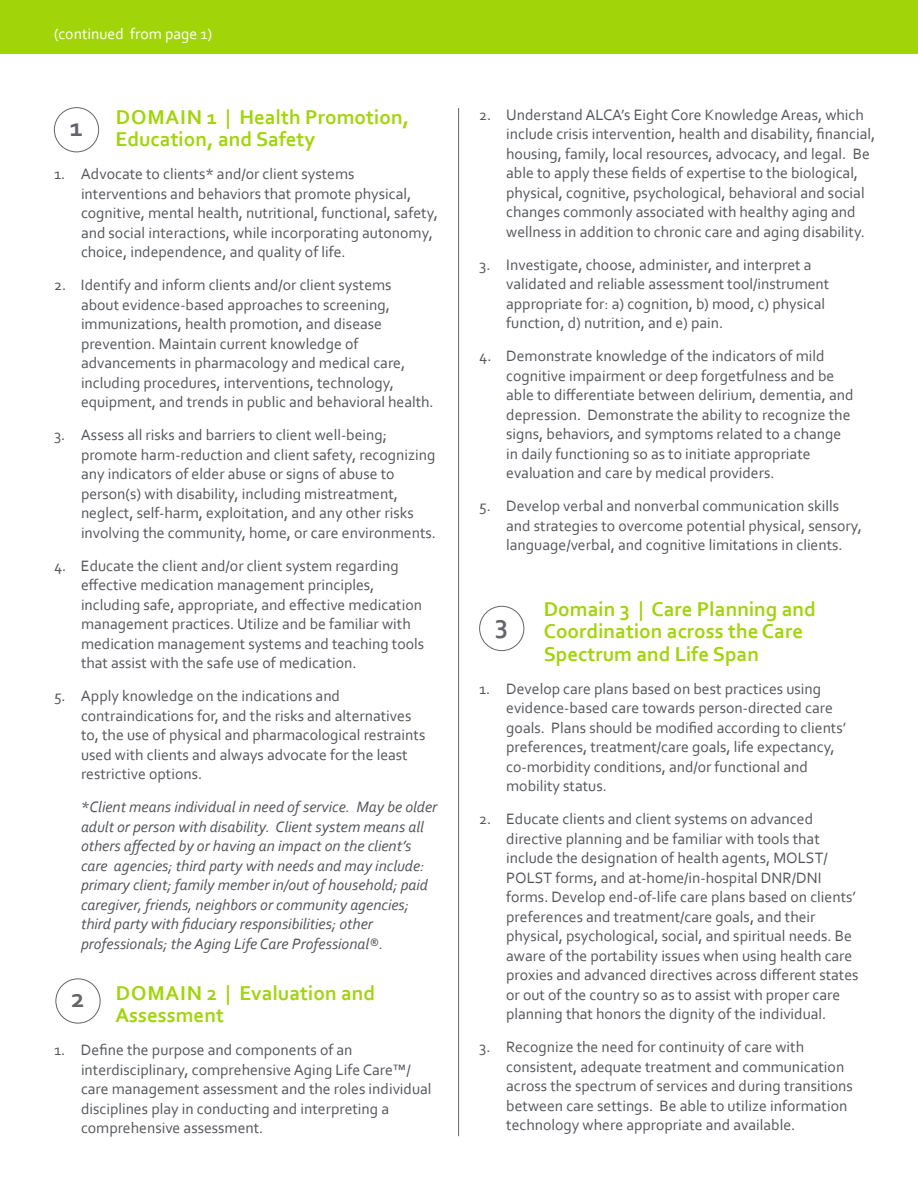
<style>
.page{position:relative;width:918px;height:1188px;background:#fff}
.page>*{position:absolute;margin:0;border:0;box-sizing:border-box;transform-origin:0 0}
.t1{font:700 27px "Corbel";color:#63656a}
.t2{font:700 21px/22.5px "Corbel";color:#a2d40a}
.t3{font:15.75px/19.5px "Corbel";color:#54555a}
.t4{font:italic 15.75px/19.5px "Corbel";color:#54555a}
.t5{font:15.75px "Corbel";color:#fff}
</style>
<div class="page">
<div style="left:1px;top:0;width:917px;height:54px;background:#a2d40a"></div>
<hr style="left:458px;top:108px;width:1px;height:1028px;background:#63656a">
<div style="left:54px;top:107px;width:45px;height:45px;border:1px solid #63656a;border-radius:50%"></div>
<div style="left:55px;top:978px;width:46px;height:46px;border:1px solid #63656a;border-radius:50%"></div>
<div style="left:479px;top:606px;width:45px;height:45px;border:1px solid #63656a;border-radius:50%"></div>
<p class="t5" style="left:54px;top:24px;width:160px">(continued from page 1)</p>
<p class="t2" style="left:116px;top:105px;width:295px">DOMAIN 1 | Health Promotion,<br>Education, and Safety</p>
<p class="t3" style="left:81px;top:164px;width:358px;text-indent:-27px">1. Advocate to clients* and/or client systems interventions and behaviors that promote physical, cognitive, mental health, nutritional, functional, safety, and social interactions, while incorporating autonomy, choice, independence, and quality of life.</p>
<p class="t3" style="left:81px;top:275px;width:354px;text-indent:-27px">2. Identify and inform clients and/or client systems<br>about evidence-based approaches to screening, immunizations, health promotion, and disease prevention. Maintain current knowledge of advancements in pharmacology and medical care, including procedures, interventions, technology, equipment, and trends in public and behavioral health.</p>
<p class="t3" style="left:81px;top:425px;width:357px;text-indent:-27px">3. Assess all risks and barriers to client well-being; promote harm-reduction and client safety, recognizing any indicators of elder abuse or signs of abuse to person(s) with disability, including mistreatment, neglect, self-harm, exploitation, and any other risks involving the community, home, or care environments.</p>
<p class="t3" style="left:81px;top:555px;width:345px;text-indent:-27px">4. Educate the client and/or client system regarding effective medication management principles, including safe, appropriate, and effective medication management practices. Utilize and be familiar with medication management systems and teaching tools that assist with the safe use of medication.</p>
<p class="t3" style="left:81px;top:686px;width:346px;text-indent:-27px">5. Apply knowledge on the indications and contraindications for, and the risks and alternatives to, the use of physical and pharmacological restraints used with clients and always advocate for the least restrictive options.</p>
<p class="t4" style="left:81px;top:797px;width:358px">*Client means individual in need of service. May be older adult or person with disability. Client system means all others affected by or having an impact on the client’s care agencies; third party with needs and may include: primary client; family member in/out of household; paid caregiver, friends, neighbors or community agencies; third party with fiduciary responsibilities; other professionals; the Aging Life Care Professional®.</p>
<p class="t2" style="left:116px;top:981px;width:261px">DOMAIN 2 | Evaluation and<br>Assessment</p>
<p class="t3" style="left:81px;top:1040px;width:352px;text-indent:-27px">1. Define the purpose and components of an interdisciplinary, comprehensive Aging Life Care™/ care management assessment and the roles individual disciplines play in conducting and interpreting a comprehensive assessment.</p>
<p class="t1" style="left:70px;top:110px;width:15px">1</p>
<p class="t1" style="left:71px;top:981px;width:15px">2</p>
<p class="t3" style="left:506px;top:104px;width:370px;text-indent:-27px">2. Understand ALCA’s Eight Core Knowledge Areas, which include crisis intervention, health and disability, financial, housing, family, local resources, advocacy, and legal. Be able to apply these fields of expertise to the biological, physical, cognitive, psychological, behavioral and social changes commonly associated with healthy aging and wellness in addition to chronic care and aging disability.</p>
<p class="t3" style="left:506px;top:254px;width:325px;text-indent:-27px">3. Investigate, choose, administer, and interpret a validated and reliable assessment tool/instrument appropriate for: a) cognition, b) mood, c) physical function, d) nutrition, and e) pain.</p>
<p class="t3" style="left:506px;top:346px;width:349px;text-indent:-27px">4. Demonstrate knowledge of the indicators of mild cognitive impairment or deep forgetfulness and be able to differentiate between delirium, dementia, and depression. Demonstrate the ability to recognize the signs, behaviors, and symptoms related to a change in daily functioning so as to initiate appropriate evaluation and care by medical providers.</p>
<p class="t3" style="left:506px;top:496px;width:357px;text-indent:-27px">5. Develop verbal and nonverbal communication skills and strategies to overcome potential physical, sensory, language/verbal, and cognitive limitations in clients.</p>
<p class="t2" style="left:544px;top:597px;width:274px">Domain 3 | Care Planning and<br>Coordination across the Care<br>Spectrum and Life Span</p>
<p class="t3" style="left:506px;top:678px;width:342px;text-indent:-27px">1. Develop care plans based on best practices using evidence-based care towards person-directed care goals. Plans should be modified according to clients’ preferences, treatment/care goals, life expectancy, co-morbidity conditions, and/or functional and mobility status.</p>
<p class="t3" style="left:506px;top:809px;width:354px;text-indent:-27px">2. Educate clients and client systems on advanced directive planning and be familiar with tools that include the designation of health agents, MOLST/ POLST forms, and at-home/in-hospital DNR/DNI forms. Develop end-of-life care plans based on clients’ preferences and treatment/care goals, and their physical, psychological, social, and spiritual needs. Be aware of the portability issues when using health care proxies and advanced directives across different states or out of the country so as to assist with proper care planning that honors the dignity of the individual.</p>
<p class="t3" style="left:506px;top:1037px;width:348px;text-indent:-27px">3. Recognize the need for continuity of care with consistent, adequate treatment and communication across the spectrum of services and during transitions between care settings. Be able to utilize information technology where appropriate and available.</p>
<p class="t1" style="left:495px;top:607px;width:15px">3</p>
</div>
